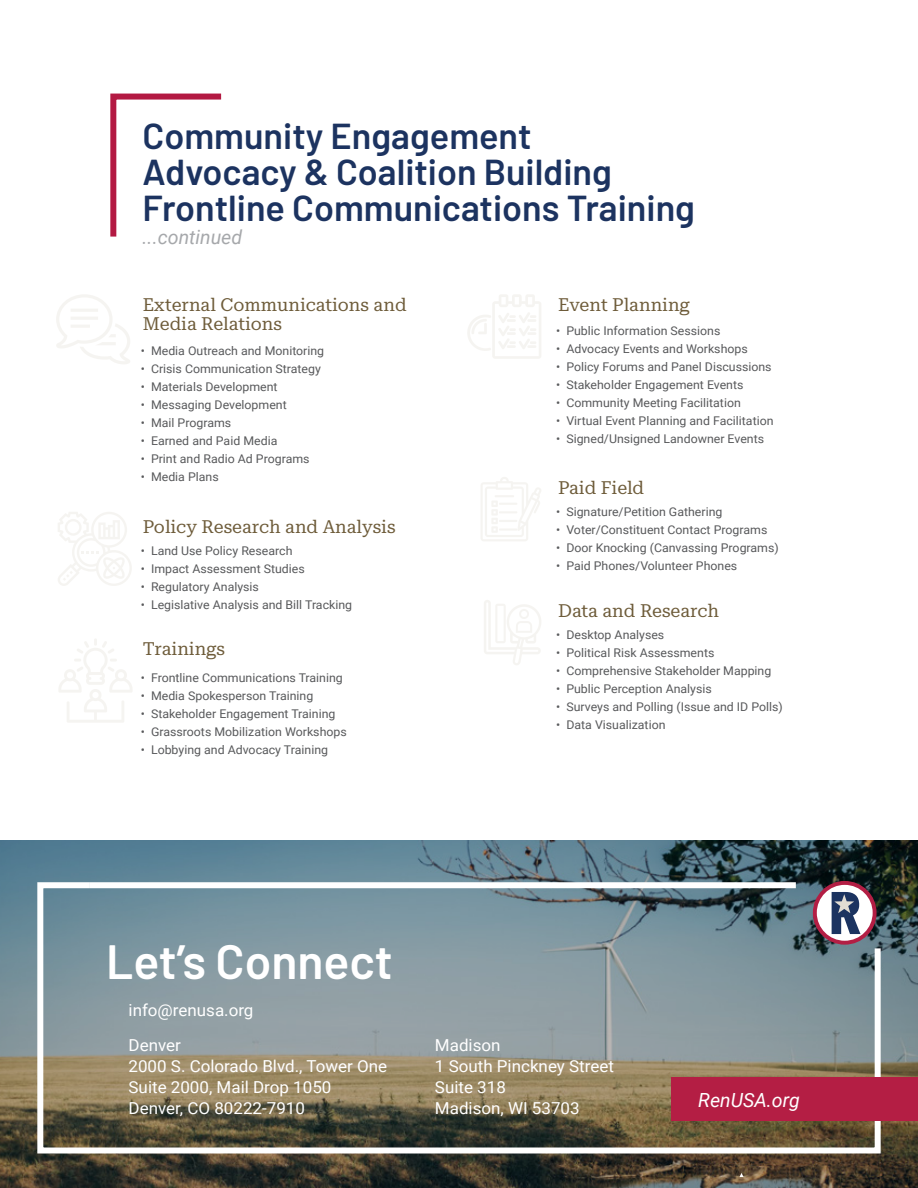
<style>
.page{position:relative;width:918px;height:1188px;background:#fff}
.page>*{position:absolute;margin:0;border:0;box-sizing:border-box;transform-origin:0 0}
.t1{font:600 48px "Barlow";color:#fff}
.t2{font:600 36px/36px "Barlow";color:#1c3360}
.t3{font:italic 19.5px "Roboto";color:#a6a8ab}
.t4{font:italic 19.5px "Roboto";color:#fff}
.t5{font:18px/19.5px "Roboto Serif 20 pt";color:#6e5c3a}
.t6{font:16.5px/21px "Roboto";color:#fff}
.t7{font:12px "Roboto";color:#58595b}
</style>
<div class="page">
<svg style="left:0;top:841px;width:918px;height:347px;background:#4d5c5d"></svg>
<svg style="left:717px;top:1173px;width:49px;height:3px"></svg>
<svg style="left:467px;top:295px;width:74px;height:64px"></svg>
<svg style="left:58px;top:512px;width:74px;height:74px"></svg>
<svg style="left:481px;top:477px;width:60px;height:64px"></svg>
<svg style="left:56px;top:295px;width:74px;height:69px"></svg>
<svg style="left:59px;top:639px;width:73px;height:83px"></svg>
<svg style="left:484px;top:600px;width:57px;height:65px"></svg>
<svg style="left:110px;top:93px;width:112px;height:144px"></svg>
<svg style="left:34px;top:879px;width:850px;height:278px;background:#848d89"></svg>
<div style="left:671px;top:1077px;width:247px;height:44px;background:#b41e44"></div>
<h2 class="t2" style="left:143px;top:115px;width:554px">Community Engagement<br>Advocacy &amp; Coalition Building<br>Frontline Communications Training</h2>
<h3 class="t3" style="left:143px;top:223px;width:101px">...continued</h3>
<h3 class="t5" style="left:143px;top:294px;width:265px">External Communications and<br>Media Relations</h3>
<p class="t7" style="left:141px;top:342px;width:185px">• Media Outreach and Monitoring</p>
<p class="t7" style="left:141px;top:360px;width:182px">• Crisis Communication Strategy</p>
<p class="t7" style="left:141px;top:378px;width:138px">• Materials Development</p>
<p class="t7" style="left:141px;top:396px;width:148px">• Messaging Development</p>
<p class="t7" style="left:141px;top:414px;width:92px">• Mail Programs</p>
<p class="t7" style="left:141px;top:432px;width:138px">• Earned and Paid Media</p>
<p class="t7" style="left:141px;top:450px;width:170px">• Print and Radio Ad Programs</p>
<p class="t7" style="left:141px;top:468px;width:80px">• Media Plans</p>
<h3 class="t5" style="left:143px;top:515px;width:254px">Policy Research and Analysis</h3>
<p class="t7" style="left:141px;top:543px;width:153px">• Land Use Policy Research</p>
<p class="t7" style="left:141px;top:561px;width:166px">• Impact Assessment Studies</p>
<p class="t7" style="left:141px;top:579px;width:120px">• Regulatory Analysis</p>
<p class="t7" style="left:141px;top:597px;width:213px">• Legislative Analysis and Bill Tracking</p>
<h3 class="t5" style="left:143px;top:638px;width:84px">Trainings</h3>
<p class="t7" style="left:141px;top:670px;width:204px">• Frontline Communications Training</p>
<p class="t7" style="left:141px;top:688px;width:174px">• Media Spokesperson Training</p>
<p class="t7" style="left:141px;top:706px;width:196px">• Stakeholder Engagement Training</p>
<p class="t7" style="left:141px;top:724px;width:208px">• Grassroots Mobilization Workshops</p>
<p class="t7" style="left:141px;top:742px;width:189px">• Lobbying and Advocacy Training</p>
<h1 class="t1" style="left:106px;top:927px;width:288px">Let’s Connect</h1>
<h3 class="t6" style="left:129px;top:999px;width:126px">info@renusa.org</h3>
<h3 class="t5" style="left:558px;top:294px;width:133px">Event Planning</h3>
<p class="t7" style="left:556px;top:322px;width:166px">• Public Information Sessions</p>
<p class="t7" style="left:556px;top:340px;width:193px">• Advocacy Events and Workshops</p>
<p class="t7" style="left:556px;top:358px;width:217px">• Policy Forums and Panel Discussions</p>
<p class="t7" style="left:556px;top:376px;width:189px">• Stakeholder Engagement Events</p>
<p class="t7" style="left:556px;top:394px;width:186px">• Community Meeting Facilitation</p>
<p class="t7" style="left:556px;top:412px;width:219px">• Virtual Event Planning and Facilitation</p>
<p class="t7" style="left:556px;top:430px;width:210px">• Signed/Unsigned Landowner Events</p>
<h3 class="t5" style="left:558px;top:476px;width:88px">Paid Field</h3>
<p class="t7" style="left:556px;top:504px;width:168px">• Signature/Petition Gathering</p>
<p class="t7" style="left:556px;top:522px;width:213px">• Voter/Constituent Contact Programs</p>
<p class="t7" style="left:556px;top:540px;width:224px">• Door Knocking (Canvassing Programs)</p>
<p class="t7" style="left:556px;top:558px;width:183px">• Paid Phones/Volunteer Phones</p>
<h3 class="t5" style="left:558px;top:599px;width:162px">Data and Research</h3>
<p class="t7" style="left:556px;top:627px;width:110px">• Desktop Analyses</p>
<p class="t7" style="left:556px;top:645px;width:160px">• Political Risk Assessments</p>
<p class="t7" style="left:556px;top:663px;width:217px">• Comprehensive Stakeholder Mapping</p>
<p class="t7" style="left:556px;top:681px;width:157px">• Public Perception Analysis</p>
<p class="t7" style="left:556px;top:699px;width:228px">• Surveys and Polling (Issue and ID Polls)</p>
<p class="t7" style="left:556px;top:717px;width:111px">• Data Visualization</p>
<h3 class="t6" style="left:129px;top:1034px;width:260px">Denver<br>2000 S. Colorado Blvd., Tower One<br>Suite 2000, Mail Drop 1050<br>Denver, CO 80222-7910</h3>
<h3 class="t6" style="left:435px;top:1034px;width:180px">Madison<br>1 South Pinckney Street<br>Suite 318<br>Madison, WI 53703</h3>
<h3 class="t4" style="left:698px;top:1086px;width:103px">RenUSA.org</h3>
</div>
